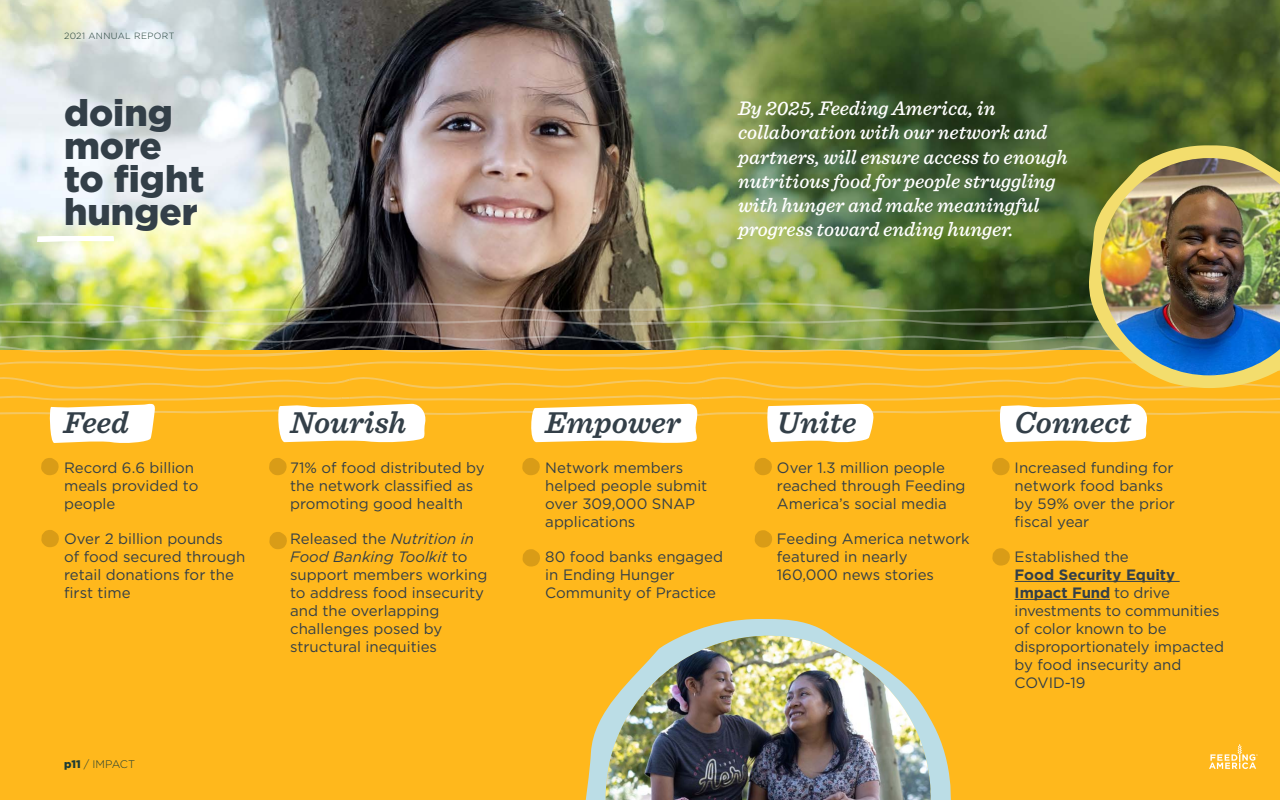
<style>
.page{position:relative;width:1280px;height:800px;background:#fff}
.page>*{position:absolute;margin:0;border:0;box-sizing:border-box;transform-origin:0 0}
.t1{font:900 37px/33px "Gotham";color:#333f48}
.t2{font:italic 600 31.5px "Sentinel";color:#333f48}
.t3{font:italic 500 20.5px/24.1px "Sentinel";color:#fff}
.t4{font:15px/18px "Gotham";color:#333f48}
.t5{font:300 11px "Gotham";color:#1d3c34}
.t6{font:300 9px "Gotham";letter-spacing:.04em;color:#1d3c34}
.s1{font-weight:900}
.s2{font-style:italic}
.s3{font-weight:700}
</style>
<div class="page">
<img style="left:0;top:0;width:1280px;height:303px">
<div style="left:0;top:350px;width:1280px;height:450px;background:#ffb81c"></div>
<hr style="left:1015px;top:581px;width:165px;height:1px;background:#333f48">
<hr style="left:1015px;top:599px;width:95px;height:1px;background:#333f48">
<img style="left:0;top:303px;width:1280px;height:113px">
<svg style="left:49px;top:401px;width:107px;height:42px"></svg>
<svg style="left:277px;top:404px;width:150px;height:39px;background:#fef6e3"></svg>
<svg style="left:998px;top:404px;width:151px;height:39px;background:#fef5e1"></svg>
<svg style="left:528px;top:404px;width:170px;height:39px;background:#fef6e4"></svg>
<svg style="left:766px;top:404px;width:109px;height:39px;background:#fef6e4"></svg>
<svg style="left:585px;top:619px;width:366px;height:181px"></svg>
<img style="left:606px;top:636px;width:325px;height:164px">
<svg style="left:41px;top:458px;width:18px;height:17px"></svg>
<svg style="left:269px;top:458px;width:18px;height:17px"></svg>
<svg style="left:522px;top:458px;width:18px;height:17px"></svg>
<svg style="left:754px;top:458px;width:18px;height:17px"></svg>
<svg style="left:992px;top:458px;width:18px;height:17px"></svg>
<svg style="left:41px;top:530px;width:18px;height:17px"></svg>
<svg style="left:269px;top:532px;width:18px;height:17px"></svg>
<svg style="left:523px;top:549px;width:17px;height:18px"></svg>
<svg style="left:755px;top:530px;width:17px;height:18px"></svg>
<svg style="left:992px;top:548px;width:18px;height:18px"></svg>
<svg style="left:1209px;top:744px;width:49px;height:25px"></svg>
<svg style="left:1089px;top:145px;width:191px;height:243px"></svg>
<img style="left:1100px;top:158px;width:180px;height:217px">
<svg style="left:37px;top:236px;width:77px;height:6px"></svg>
<p class="t6" style="left:64px;top:30px;width:112px">2021 ANNUAL REPORT</p>
<h1 class="t1" style="left:64px;top:96px;width:142px">doing more to fight hunger</h1>
<h3 class="t3" style="left:738px;top:95px;width:331px">By 2025, Feeding America, in collaboration with our network and partners, will ensure access to enough nutritious food for people struggling with hunger and make meaningful progress toward ending hunger.</h3>
<h2 class="t2" style="left:63px;top:399px;width:67px">Feed</h2>
<h2 class="t2" style="left:290px;top:399px;width:118px">Nourish</h2>
<h2 class="t2" style="left:545px;top:399px;width:137px">Empower</h2>
<h2 class="t2" style="left:777px;top:399px;width:81px">Unite</h2>
<h2 class="t2" style="left:1015px;top:399px;width:118px">Connect</h2>
<p class="t4" style="left:64px;top:458px;width:136px">Record 6.6 billion meals provided to people</p>
<p class="t4" style="left:64px;top:529px;width:183px">Over 2 billion pounds<br>of food secured through retail donations for the first time</p>
<p class="t5" style="left:64px;top:757px;width:73px"><span class="s1">p11</span> / IMPACT</p>
<p class="t4" style="left:290px;top:458px;width:196px">71% of food distributed by the network classified as promoting good health</p>
<p class="t4" style="left:290px;top:529px;width:199px">Released the <span class="s2">Nutrition in<br>Food Banking Toolkit</span> to support members working to address food insecurity and the overlapping challenges posed by structural inequities</p>
<p class="t4" style="left:545px;top:458px;width:164px">Network members helped people submit over 309,000 SNAP applications</p>
<p class="t4" style="left:545px;top:547px;width:179px">80 food banks engaged in Ending Hunger<br>Community of Practice</p>
<p class="t4" style="left:777px;top:458px;width:190px">Over 1.3 million people reached through Feeding<br>America’s social media</p>
<p class="t4" style="left:777px;top:529px;width:194px">Feeding America network featured in nearly<br>160,000 news stories</p>
<p class="t4" style="left:1015px;top:458px;width:162px">Increased funding for network food banks by 59% over the prior fiscal year</p>
<p class="t4" style="left:1015px;top:547px;width:116px">Established the</p>
<p class="t4" style="left:1015px;top:565px;width:211px"><span class="s3">Food Security Equity<br>Impact Fund</span> to drive investments to communities of color known to be disproportionately impacted by food insecurity and<br>COVID-19</p>
</div>
